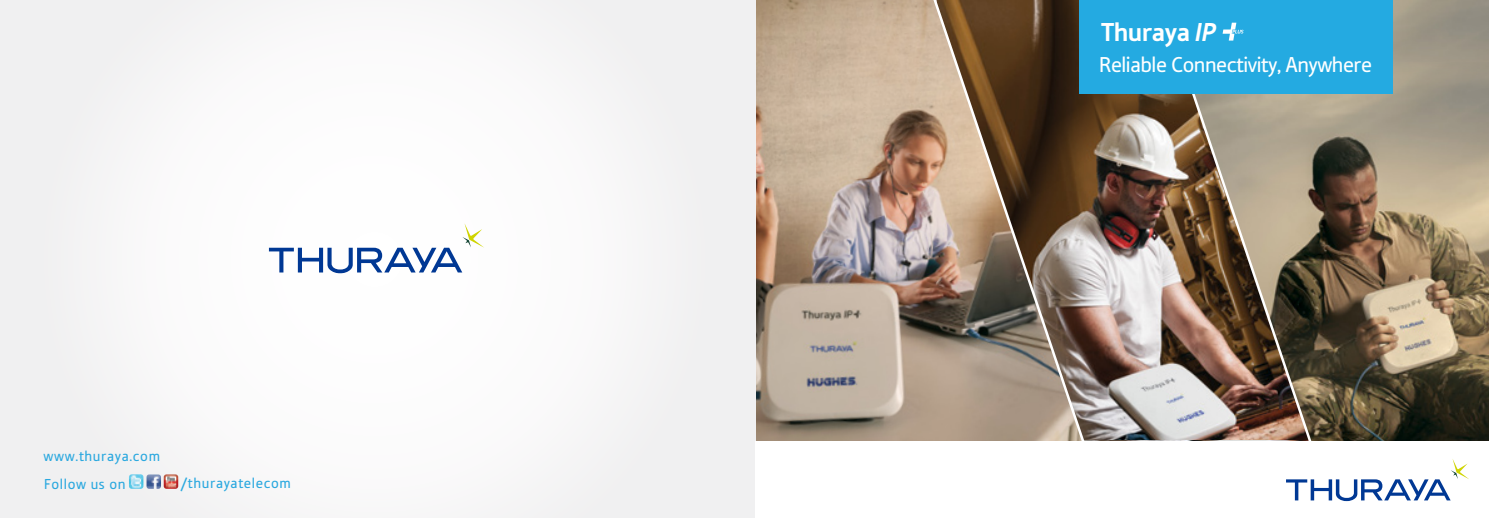
<style>
.page{position:relative;width:1489px;height:518px;background:#fff}
.page>*{position:absolute;margin:0;border:0;box-sizing:border-box;transform-origin:0 0}
.t1{font:700 27.12px "Tabula ITC Std";letter-spacing:-.02em;color:#fff}
.t2{font:22.5px "Tabula ITC Std";letter-spacing:-.02em;color:#fff}
.t3{font:15.12px/27.5px "Tabula ITC Std";letter-spacing:.04em;color:#2aa8df}
.s1{font-style:italic}
</style>
<div class="page">
<img style="left:1392px;top:0;width:96px;height:62px">
<img style="left:1322px;top:62px;width:166px;height:379px">
<img style="left:1089px;top:94px;width:233px;height:347px">
<img style="left:755px;top:0;width:167px;height:441px">
<div style="left:0;top:0;width:755px;height:517px;background:#f8f7f8"></div>
<img style="left:129px;top:474px;width:14px;height:14px">
<img style="left:164px;top:474px;width:14px;height:14px">
<img style="left:146px;top:474px;width:15px;height:14px">
<img style="left:1148px;top:94px;width:168px;height:347px">
<img style="left:922px;top:0;width:167px;height:441px">
<div style="left:1079px;top:0;width:313px;height:94px;background:#24aae1"></div>
<svg style="left:1222px;top:23px;width:21px;height:18px"></svg>
<svg style="left:269px;top:224px;width:215px;height:49px"></svg>
<svg style="left:1286px;top:459px;width:183px;height:41px"></svg>
<p class="t3" style="left:44px;top:442px;width:118px">www.thuraya.com<br>Follow us on</p>
<p class="t3" style="left:180px;top:469px;width:112px">/thurayatelecom</p>
<h1 class="t1" style="left:1100px;top:16px;width:116px">Thuraya <span class="s1">IP</span></h1>
<h2 class="t2" style="left:1099px;top:51px;width:274px">Reliable Connectivity, Anywhere</h2>
</div>
